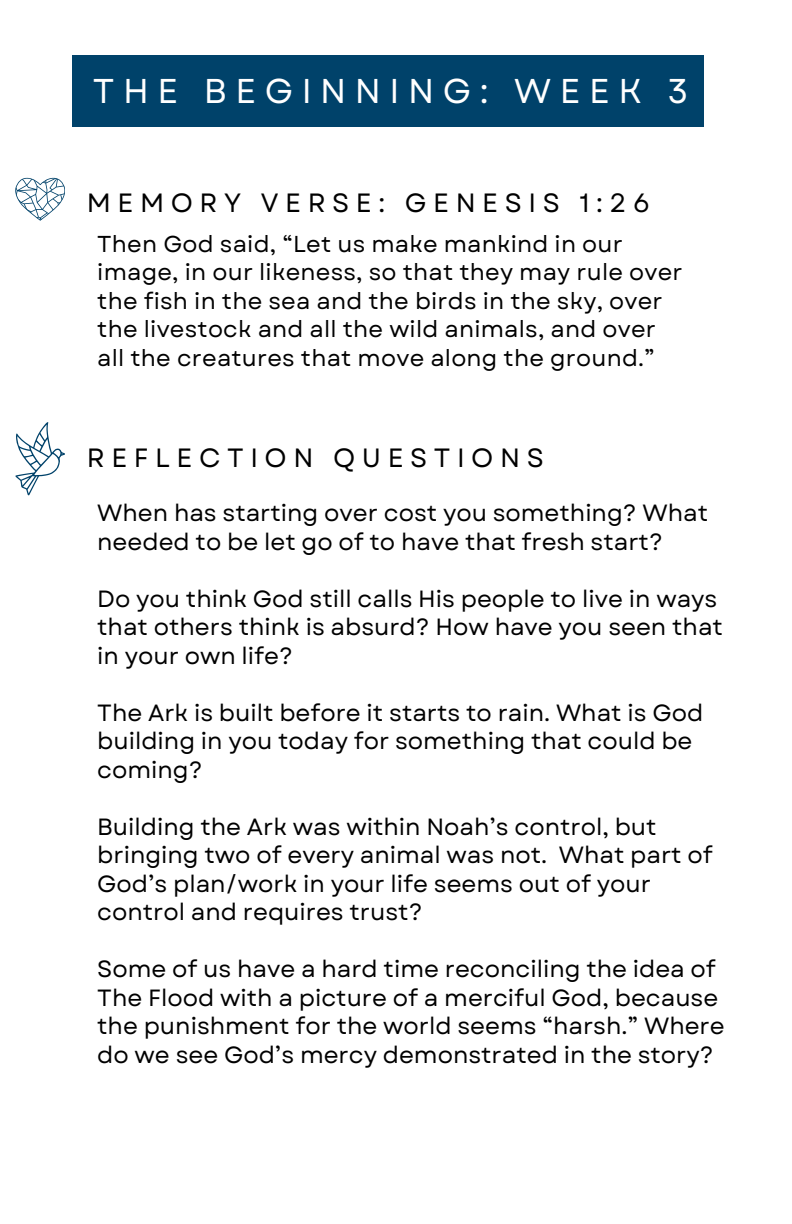
<style>
.page{position:relative;width:792px;height:1224px;background:#fff}
.page>*{position:absolute;margin:0;border:0;box-sizing:border-box;transform-origin:0 0}
.t1{font:34.4px "Garet";letter-spacing:.25em;color:#fff}
.t2{font:26.4px "Garet";letter-spacing:.25em;color:#000}
.t3{font:23.4px/28.4px "Garet";color:#000}
.t4{font:23px/28.4px "Garet";letter-spacing:.01em;color:#000}
</style>
<div class="page">
<div style="left:72px;top:55px;width:632px;height:72px;background:#00426a"></div>
<svg style="left:15px;top:178px;width:50px;height:43px"></svg>
<svg style="left:15px;top:422px;width:50px;height:74px"></svg>
<p class="t1" style="left:93px;top:66px;width:597px">THE BEGINNING: WEEK 3</p>
<p class="t2" style="left:87px;top:183px;width:565px">MEMORY VERSE: GENESIS 1:26</p>
<p class="t4" style="left:97px;top:230px;width:587px">Then God said, “Let us make mankind in our image, in our likeness, so that they may rule over the fish in the sea and the birds in the sky, over the livestock and all the wild animals, and over all the creatures that move along the ground.”</p>
<p class="t2" style="left:87px;top:438px;width:458px">REFLECTION QUESTIONS</p>
<h1 class="t3" style="left:97px;top:499px;width:612px">When has starting over cost you something? What needed to be let go of to have that fresh start?</h1>
<h2 class="t3" style="left:97px;top:585px;width:627px">Do you think God still calls His people to live in ways that others think is absurd? How have you seen that in your own life?</h2>
<p class="t3" style="left:97px;top:699px;width:608px">The Ark is built before it starts to rain. What is God building in you today for something that could be coming?</p>
<h2 class="t3" style="left:97px;top:813px;width:617px">Building the Ark was within Noah’s control, but bringing two of every animal was not. What part of God’s plan/work in your life seems out of your control and requires trust?</h2>
<p class="t3" style="left:97px;top:955px;width:629px">Some of us have a hard time reconciling the idea of The Flood with a picture of a merciful God, because the punishment for the world seems “harsh.” Where do we see God’s mercy demonstrated in the story?</p>
</div>
